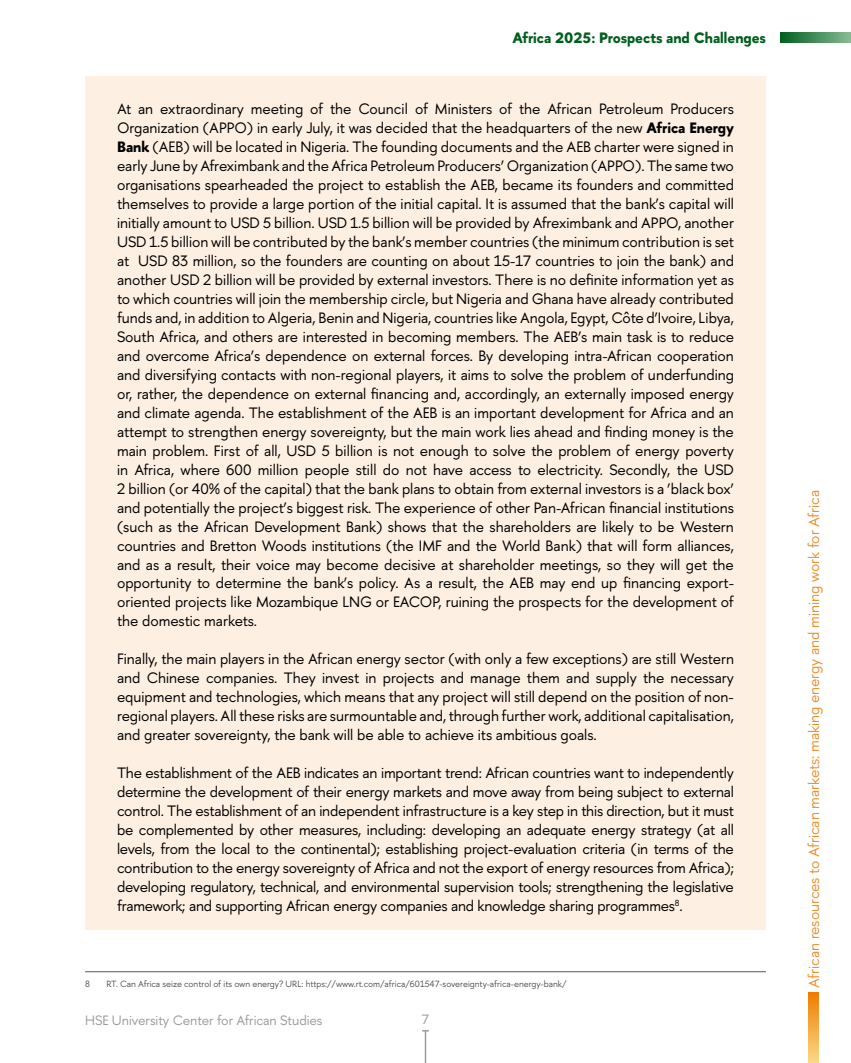
<style>
.page{position:relative;width:851px;height:1063px;background:#fff}
.page>*{position:absolute;margin:0;border:0;box-sizing:border-box;transform-origin:0 0}
.t1{font:15px/18.9px "HSE Sans";color:#000;text-align:justify}
.t2{font:15px "HSE Sans";color:#eb912e}
.t3{font:700 15px "HSE Sans";color:#005f1e}
.t4{font:13.5px "HSE Sans";color:#9c9c9d}
.t5{font:9px "HSE Sans";color:#565655}
.s1{font-weight:700}
</style>
<div class="page">
<hr style="left:424px;top:1031px;width:2px;height:32px;background:#9c9c9d">
<svg style="left:422px;top:1030px;width:7px;height:2px"></svg>
<svg style="left:808px;top:992px;width:11px;height:71px"></svg>
<svg style="left:780px;top:32px;width:70px;height:11px"></svg>
<hr style="left:85px;top:971px;width:680px;height:1px;background:#565655">
<div style="left:85px;top:76px;width:680px;height:854px;background:#fdefe1"></div>
<p class="t3" style="left:512px;top:28px;width:255px">Africa 2025: Prospects and Challenges</p>
<p class="t1" style="left:117px;top:100px;width:618px">At an extraordinary meeting of the Council of Ministers of the African Petroleum Producers Organization (APPO) in early July, it was decided that the headquarters of the new <span class="s1">Africa Energy Bank</span> (AEB) will be located in Nigeria. The founding documents and the AEB charter were signed in early June by Afreximbank and the Africa Petroleum Producers’ Organization (APPO). The same two organisations spearheaded the project to establish the AEB, became its founders and committed themselves to provide a large portion of the initial capital. It is assumed that the bank’s capital will initially amount to USD 5 billion. USD 1.5 billion will be provided by Afreximbank and APPO, another USD 1.5 billion will be contributed by the bank’s member countries (the minimum contribution is set at USD 83 million, so the founders are counting on about 15-17 countries to join the bank) and another USD 2 billion will be provided by external investors. There is no definite information yet as to which countries will join the membership circle, but Nigeria and Ghana have already contributed funds and, in addition to Algeria, Benin and Nigeria, countries like Angola, Egypt, Côte d’Ivoire, Libya, South Africa, and others are interested in becoming members. The AEB’s main task is to reduce and overcome Africa’s dependence on external forces. By developing intra-African cooperation and diversifying contacts with non-regional players, it aims to solve the problem of underfunding or, rather, the dependence on external financing and, accordingly, an externally imposed energy and climate agenda. The establishment of the AEB is an important development for Africa and an attempt to strengthen energy sovereignty, but the main work lies ahead and finding money is the main problem. First of all, USD 5 billion is not enough to solve the problem of energy poverty in Africa, where 600 million people still do not have access to electricity. Secondly, the USD 2 billion (or 40% of the capital) that the bank plans to obtain from external investors is a ‘black box’ and potentially the project’s biggest risk. The experience of other Pan-African financial institutions (such as the African Development Bank) shows that the shareholders are likely to be Western countries and Bretton Woods institutions (the IMF and the World Bank) that will form alliances, and as a result, their voice may become decisive at shareholder meetings, so they will get the opportunity to determine the bank’s policy. As a result, the AEB may end up financing export&shy;oriented projects like Mozambique LNG or EACOP, ruining the prospects for the development of the domestic markets.</p>
<p class="t1" style="left:117px;top:650px;width:618px">Finally, the main players in the African energy sector (with only a few exceptions) are still Western and Chinese companies. They invest in projects and manage them and supply the necessary equipment and technologies, which means that any project will still depend on the position of non&shy;regional players. All these risks are surmountable and, through further work, additional capitalisation, and greater sovereignty, the bank will be able to achieve its ambitious goals.</p>
<p class="t1" style="left:117px;top:764px;width:618px">The establishment of the AEB indicates an important trend: African countries want to independently determine the development of their energy markets and move away from being subject to external control. The establishment of an independent infrastructure is a key step in this direction, but it must be complemented by other measures, including: developing an adequate energy strategy (at all levels, from the local to the continental); establishing project-evaluation criteria (in terms of the contribution to the energy sovereignty of Africa and not the export of energy resources from Africa); developing regulatory, technical, and environmental supervision tools; strengthening the legislative framework; and supporting African energy companies and knowledge sharing programmes<sup>8</sup>.</p>
<p class="t5" style="left:85px;top:978px;width:6px">8</p>
<p class="t5" style="left:106px;top:978px;width:461px">RT. Can Africa seize control of its own energy? URL: https://www.rt.com/africa/601547-sovereignty-africa-energy-bank/</p>
<p class="t4" style="left:85px;top:1012px;width:239px">HSE University Center for African Studies</p>
<p class="t4" style="left:422px;top:1011px;width:9px">7</p>
<p class="t2" style="left:804px;top:988px;width:499px;rotate:-90deg">African resources to African markets: making energy and mining work for Africa</p>
</div>
